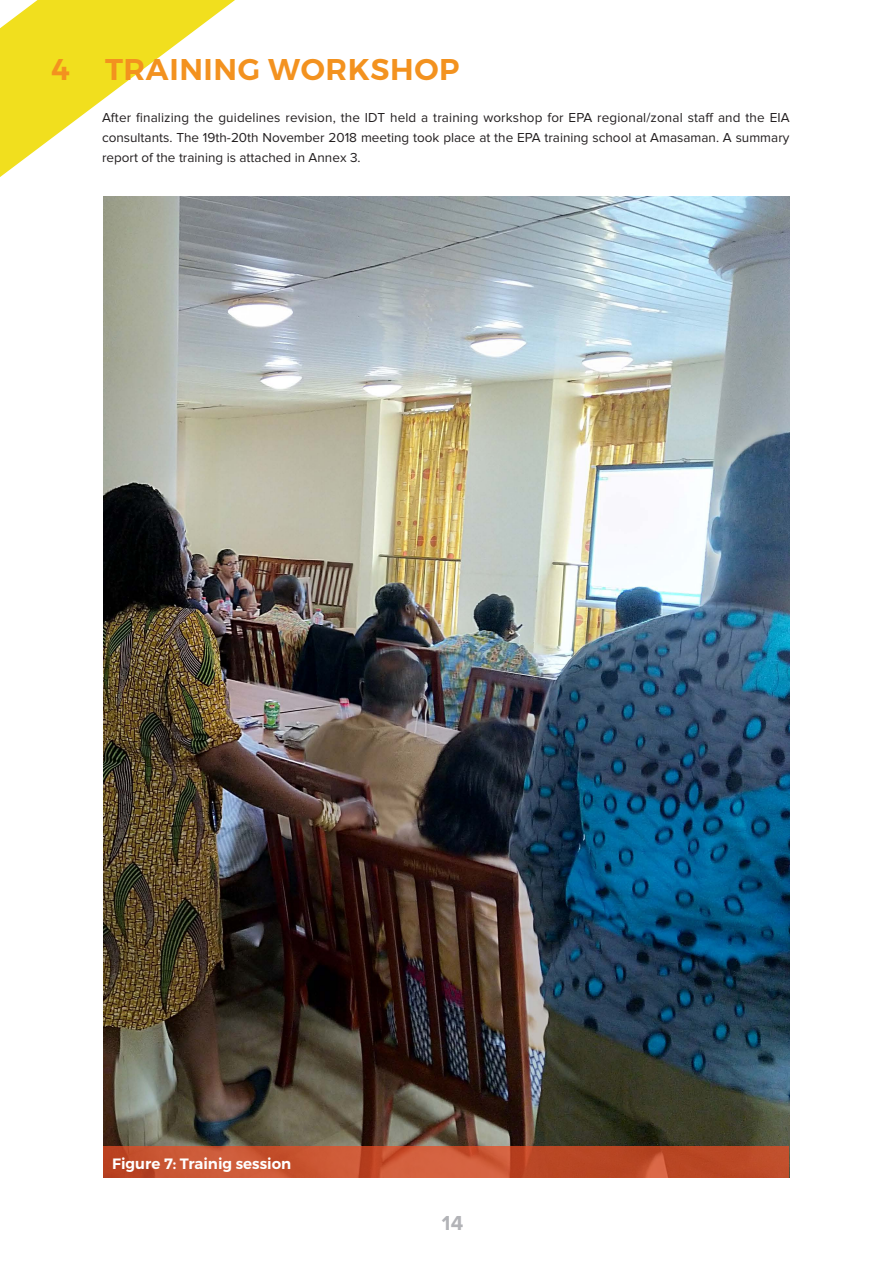
<style>
.page{position:relative;width:893px;height:1263px;background:#fff}
.page>*{position:absolute;margin:0;border:0;box-sizing:border-box;transform-origin:0 0}
.H0-_Section_Titles{font:600 30px "Montserrat";letter-spacing:.02em;color:#f3921f}
.t1{font:700 21px "Proxima Nova";color:#b2b3b7}
.Photo_credit{font:600 15px "Montserrat";color:#fff}
.Copy{font:13.5px/20.2px "Proxima Nova";color:#231f20;text-align:justify}
</style>
<div class="page">
<svg style="left:0;top:0;width:235px;height:177px"></svg>
<img style="left:104px;top:196px;width:685px;height:950px">
<svg style="left:104px;top:1146px;width:685px;height:32px;background:#c4502e"></svg>
<p class="H0-_Section_Titles" style="left:51px;top:51px;width:410px">4 TRAINING WORKSHOP</p>
<p class="Copy" style="left:102px;top:107px;width:689px">After finalizing the guidelines revision, the IDT held a training workshop for EPA regional/zonal staff and the EIA consultants. The 19th-20th November 2018 meeting took place at the EPA training school at Amasaman. A summary report of the training is attached in Annex 3.</p>
<p class="Photo_credit" style="left:112px;top:1155px;width:181px">Figure 7: Trainig session</p>
<h2 class="t1" style="left:442px;top:1211px;width:23px">14</h2>
</div>
